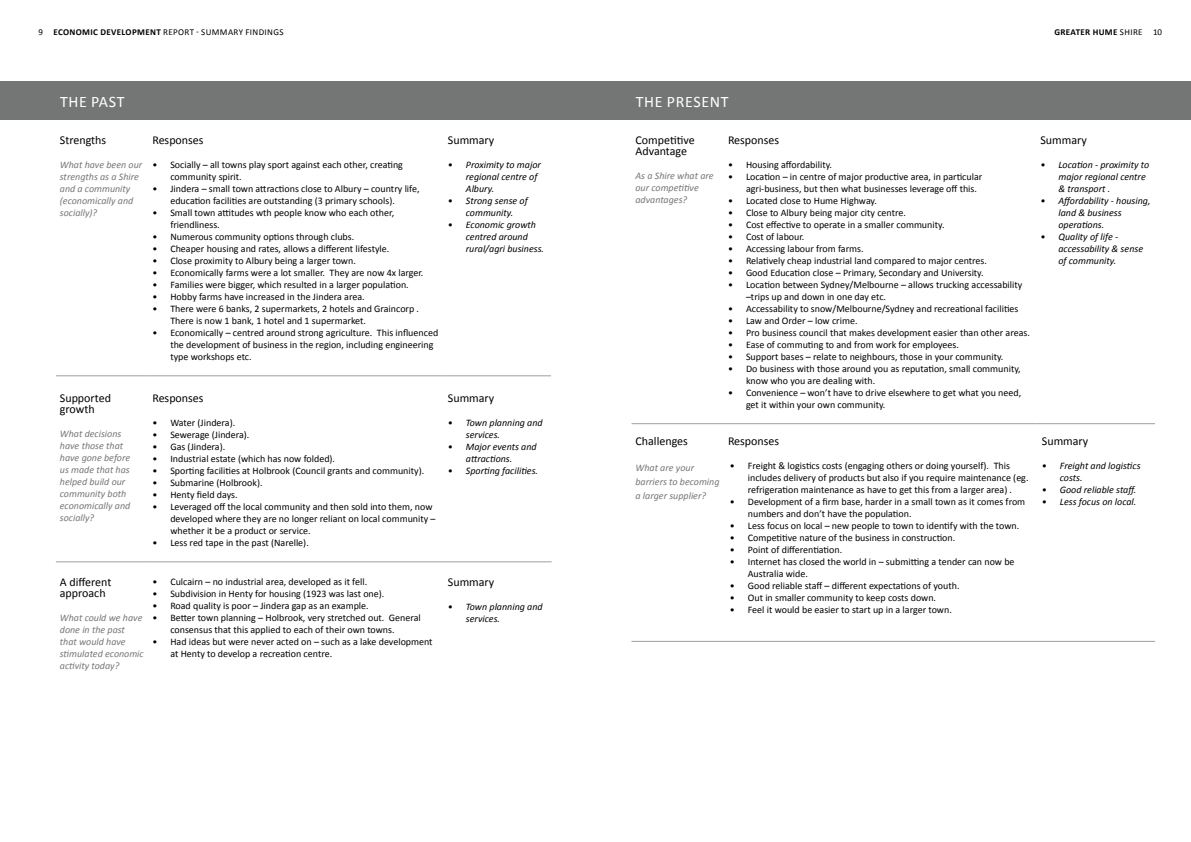
<style>
.page{position:relative;width:1191px;height:842px;background:#fff}
.page>*{position:absolute;margin:0;border:0;box-sizing:border-box;transform-origin:0 0}
.t1{font:16px "Calibri";letter-spacing:.04em;color:#fff}
.t2{font:12px/11px "Calibri";color:#000}
.t3{font:10px/12px "Calibri";color:#000}
.t4{font:italic 10px/12px "Calibri";color:#000}
.t5{font:italic 10px/12px "Calibri";color:#747575}
.t6{font:9px "Calibri";letter-spacing:.04em;color:#000}
.t7{font:700 9px "Calibri";letter-spacing:.04em;color:#000}
.s1{font-weight:700}
.s2{font-weight:400}
</style>
<div class="page">
<div style="left:0;top:81px;width:595px;height:39px;background:#747575"></div>
<hr style="left:56px;top:375px;width:92px;height:1px;background:#9d9fa2">
<hr style="left:148px;top:375px;width:296px;height:1px;background:#9d9fa2">
<hr style="left:444px;top:375px;width:107px;height:1px;background:#9d9fa2">
<hr style="left:56px;top:561px;width:92px;height:1px;background:#9d9fa2">
<hr style="left:148px;top:561px;width:296px;height:1px;background:#9d9fa2">
<hr style="left:444px;top:561px;width:107px;height:1px;background:#9d9fa2">
<div style="left:595px;top:81px;width:596px;height:39px;background:#747575"></div>
<hr style="left:631px;top:423px;width:93px;height:1px;background:#9d9fa2">
<hr style="left:724px;top:423px;width:312px;height:1px;background:#9d9fa2">
<hr style="left:1036px;top:423px;width:119px;height:1px;background:#9d9fa2">
<hr style="left:631px;top:641px;width:93px;height:1px;background:#9d9fa2">
<hr style="left:724px;top:641px;width:313px;height:1px;background:#9d9fa2">
<hr style="left:1037px;top:641px;width:118px;height:1px;background:#9d9fa2">
<p class="t6" style="left:39px;top:26px;width:246px">9 <span class="s1">ECONOMIC DEVELOPMENT</span> REPORT - SUMMARY FINDINGS</p>
<p class="t7" style="left:1054px;top:26px;width:109px">GREATER HUME <span class="s2">SHIRE 10</span></p>
<h1 class="t1" style="left:60px;top:91px;width:66px">THE PAST</h1>
<p class="t2" style="left:60px;top:134px;width:48px">Strengths</p>
<p class="t5" style="left:60px;top:158px;width:84px">What have been our strengths as a Shire and a community (economically and socially)?</p>
<p class="t2" style="left:152px;top:134px;width:53px">Responses</p>
<p class="t3" style="left:170px;top:158px;width:234px;text-indent:-18px">• Socially – all towns play sport against each other, creating community spirit.</p>
<p class="t3" style="left:170px;top:182px;width:251px;text-indent:-18px">• Jindera – small town attractions close to Albury – country life, education facilities are outstanding (3 primary schools).</p>
<p class="t3" style="left:170px;top:206px;width:225px;text-indent:-18px">• Small town attitudes wth people know who each other, friendliness.</p>
<p class="t3" style="left:152px;top:230px;width:203px">• Numerous community options through clubs.</p>
<p class="t3" style="left:152px;top:242px;width:238px">• Cheaper housing and rates, allows a different lifestyle.</p>
<p class="t3" style="left:152px;top:254px;width:205px">• Close proximity to Albury being a larger town.</p>
<p class="t3" style="left:152px;top:266px;width:273px">• Economically farms were a lot smaller. They are now 4x larger.</p>
<p class="t3" style="left:152px;top:278px;width:258px">• Families were bigger, which resulted in a larger population.</p>
<p class="t3" style="left:152px;top:290px;width:214px">• Hobby farms have increased in the Jindera area.</p>
<p class="t3" style="left:170px;top:302px;width:250px;text-indent:-18px">• There were 6 banks, 2 supermarkets, 2 hotels and Graincorp .<br>There is now 1 bank, 1 hotel and 1 supermarket.</p>
<p class="t3" style="left:170px;top:326px;width:269px;text-indent:-18px">• Economically – centred around strong agriculture. This influenced the development of business in the region, including engineering type workshops etc.</p>
<p class="t2" style="left:448px;top:134px;width:48px">Summary</p>
<p class="t4" style="left:466px;top:158px;width:77px;text-indent:-18px">• Proximity to major regional centre of<br>Albury.</p>
<p class="t4" style="left:448px;top:194px;width:81px;text-align:center">• Strong sense of community.</p>
<p class="t4" style="left:466px;top:218px;width:80px;text-indent:-18px">• Economic growth centred around rural/agri business.</p>
<p class="t2" style="left:60px;top:392px;width:53px">Supported growth</p>
<p class="t5" style="left:60px;top:427px;width:72px">What decisions have those that have gone before us made that has helped build our community both economically and socially?</p>
<p class="t2" style="left:152px;top:392px;width:53px">Responses</p>
<p class="t3" style="left:152px;top:416px;width:84px">• Water (Jindera).</p>
<p class="t3" style="left:152px;top:428px;width:99px">• Sewerage (Jindera).</p>
<p class="t3" style="left:152px;top:440px;width:74px">• Gas (Jindera).</p>
<p class="t3" style="left:152px;top:452px;width:184px">• Industrial estate (which has now folded).</p>
<p class="t3" style="left:152px;top:464px;width:273px">• Sporting facilities at Holbrook (Council grants and community).</p>
<p class="t3" style="left:152px;top:476px;width:112px">• Submarine (Holbrook).</p>
<p class="t3" style="left:152px;top:488px;width:87px">• Henty field days.</p>
<p class="t3" style="left:170px;top:500px;width:267px;text-indent:-18px">• Leveraged off the local community and then sold into them, now developed where they are no longer reliant on local community – whether it be a product or service.</p>
<p class="t3" style="left:152px;top:536px;width:158px">• Less red tape in the past (Narelle).</p>
<p class="t2" style="left:60px;top:576px;width:53px">A different approach</p>
<p class="t5" style="left:60px;top:611px;width:85px">What could we have done in the past that would have stimulated economic activity today?</p>
<p class="t3" style="left:152px;top:576px;width:216px">• Culcairn – no industrial area, developed as it fell.</p>
<p class="t3" style="left:152px;top:588px;width:233px">• Subdivision in Henty for housing (1923 was last one).</p>
<p class="t3" style="left:152px;top:600px;width:218px">• Road quality is poor – Jindera gap as an example.</p>
<p class="t3" style="left:170px;top:612px;width:252px;text-indent:-18px">• Better town planning – Holbrook, very stretched out. General consensus that this applied to each of their own towns.</p>
<p class="t3" style="left:170px;top:636px;width:264px;text-indent:-18px">• Had ideas but were never acted on – such as a lake development at Henty to develop a recreation centre.</p>
<p class="t2" style="left:448px;top:392px;width:48px">Summary</p>
<p class="t4" style="left:466px;top:416px;width:78px;text-indent:-18px">• Town planning and services.</p>
<p class="t4" style="left:466px;top:440px;width:72px;text-indent:-18px">• Major events and attractions.</p>
<p class="t4" style="left:448px;top:464px;width:92px">• Sporting facilities.</p>
<p class="t2" style="left:448px;top:576px;width:48px">Summary</p>
<p class="t4" style="left:466px;top:600px;width:78px;text-indent:-18px">• Town planning and services.</p>
<h1 class="t1" style="left:636px;top:91px;width:94px">THE PRESENT</h1>
<p class="t2" style="left:635px;top:134px;width:61px">Competitive<br>Advantage</p>
<p class="t5" style="left:635px;top:169px;width:80px">As a Shire what are our competitive advantages?</p>
<p class="t2" style="left:728px;top:134px;width:53px">Responses</p>
<p class="t3" style="left:728px;top:158px;width:106px">• Housing affordability.</p>
<p class="t3" style="left:746px;top:170px;width:238px;text-indent:-18px">• Location – in centre of major productive area, in particular agri-business, but then what businesses leverage off this.</p>
<p class="t3" style="left:728px;top:194px;width:150px">• Located close to Hume Highway.</p>
<p class="t3" style="left:728px;top:206px;width:179px">• Close to Albury being major city centre.</p>
<p class="t3" style="left:728px;top:218px;width:218px">• Cost effective to operate in a smaller community.</p>
<p class="t3" style="left:728px;top:230px;width:78px">• Cost of labour.</p>
<p class="t3" style="left:728px;top:242px;width:137px">• Accessing labour from farms.</p>
<p class="t3" style="left:728px;top:254px;width:260px">• Relatively cheap industrial land compared to major centres.</p>
<p class="t3" style="left:728px;top:266px;width:257px">• Good Education close – Primary, Secondary and University.</p>
<p class="t3" style="left:746px;top:278px;width:278px;text-indent:-18px">• Location between Sydney/Melbourne – allows trucking accessability –trips up and down in one day etc.</p>
<p class="t3" style="left:728px;top:302px;width:292px">• Accessability to snow/Melbourne/Sydney and recreational facilities</p>
<p class="t3" style="left:728px;top:314px;width:131px">• Law and Order – low crime.</p>
<p class="t3" style="left:728px;top:326px;width:303px">• Pro business council that makes development easier than other areas.</p>
<p class="t3" style="left:728px;top:338px;width:232px">• Ease of commuting to and from work for employees.</p>
<p class="t3" style="left:728px;top:350px;width:277px">• Support bases – relate to neighbours, those in your community.</p>
<p class="t3" style="left:746px;top:362px;width:276px;text-indent:-18px">• Do business with those around you as reputation, small community, know who you are dealing with.</p>
<p class="t3" style="left:746px;top:386px;width:277px;text-indent:-18px">• Convenience – won’t have to drive elsewhere to get what you need, get it within your own community.</p>
<p class="t2" style="left:635px;top:436px;width:54px">Challenges</p>
<p class="t5" style="left:635px;top:461px;width:86px;line-height:14px">What are your barriers to becoming a larger supplier?</p>
<p class="t2" style="left:728px;top:436px;width:53px">Responses</p>
<p class="t3" style="left:748px;top:460px;width:282px;text-indent:-18px">• Freight &amp; logistics costs (engaging others or doing yourself). This includes delivery of products but also if you require maintenance (eg. refrigeration maintenance as have to get this from a larger area) .</p>
<p class="t3" style="left:748px;top:496px;width:279px;text-indent:-18px">• Development of a firm base, harder in a small town as it comes from numbers and don’t have the population.</p>
<p class="t3" style="left:730px;top:520px;width:291px">• Less focus on local – new people to town to identify with the town.</p>
<p class="t3" style="left:730px;top:532px;width:227px">• Competitive nature of the business in construction.</p>
<p class="t3" style="left:730px;top:544px;width:114px">• Point of differentiation.</p>
<p class="t3" style="left:748px;top:556px;width:268px;text-indent:-18px">• Internet has closed the world in – submitting a tender can now be<br>Australia wide.</p>
<p class="t3" style="left:730px;top:580px;width:231px">• Good reliable staff – different expectations of youth.</p>
<p class="t3" style="left:730px;top:592px;width:208px">• Out in smaller community to keep costs down.</p>
<p class="t3" style="left:730px;top:604px;width:223px">• Feel it would be easier to start up in a larger town.</p>
<p class="t2" style="left:1040px;top:134px;width:48px">Summary</p>
<p class="t4" style="left:1058px;top:158px;width:92px;text-indent:-18px">• Location - proximity to major regional centre &amp; transport .</p>
<p class="t4" style="left:1058px;top:194px;width:94px;text-indent:-18px">• Affordability - housing, land &amp; business operations.</p>
<p class="t4" style="left:1058px;top:230px;width:86px;text-indent:-18px">• Quality of life - accessability &amp; sense of community.</p>
<p class="t2" style="left:1041px;top:436px;width:48px">Summary</p>
<p class="t4" style="left:1059px;top:460px;width:82px;text-indent:-18px">• Freight and logistics costs.</p>
<p class="t4" style="left:1041px;top:484px;width:96px">• Good reliable staff.</p>
<p class="t4" style="left:1041px;top:496px;width:96px">• Less focus on local.</p>
</div>
